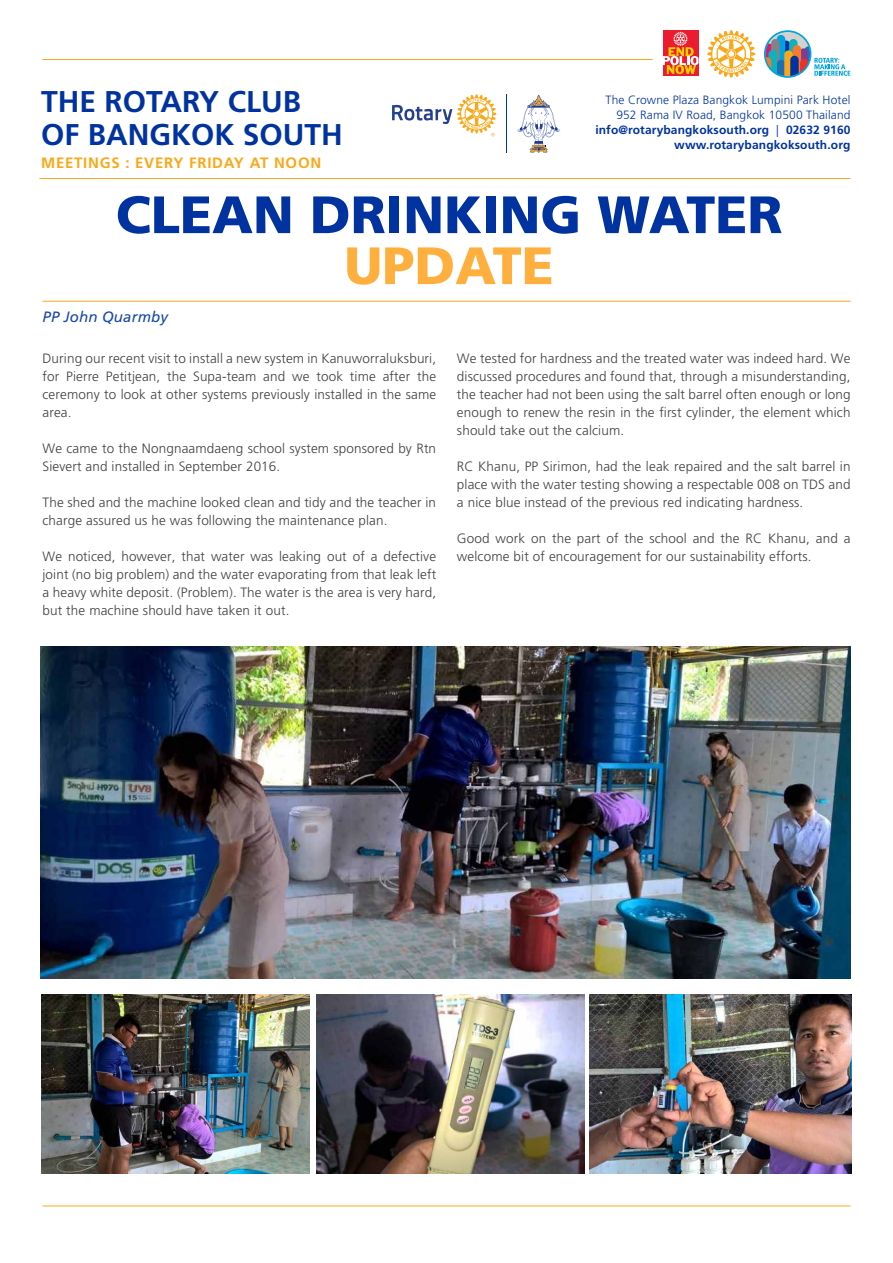
<style>
.page{position:relative;width:893px;height:1263px;background:#fff}
.page>*{position:absolute;margin:0;border:0;box-sizing:border-box;transform-origin:0 0}
.t1{font:900 52.5px "Frutiger LT Std";color:#0033a0}
.t2{font:900 52.5px "Frutiger LT Std";color:#ffaf3e}
.t3{font:700 30px/33px "Frutiger LT Std";color:#0033a0}
.t4{font:700 15px "Frutiger LT Std";letter-spacing:.05em;color:#faa819}
.t5{font:italic 15px "Frutiger LT Std";letter-spacing:.01em;color:#1a47aa}
.t6{font:300 13.5px/18px "Frutiger";letter-spacing:.01em;color:#414042;text-align:justify}
.t7{font:300 12px/15px "Frutiger LT Std";letter-spacing:.01em;color:#0033a0;text-align:right}
.s1{font-weight:700}
</style>
<div class="page">
<hr style="left:43px;top:59px;width:610px;height:1px;background:#faa819">
<svg style="left:707px;top:30px;width:48px;height:48px"></svg>
<div style="left:662px;top:30px;width:36px;height:46px;background:#ed1b2f"></div>
<svg style="left:662px;top:32px;width:36px;height:42px"></svg>
<svg style="left:764px;top:30px;width:86px;height:48px"></svg>
<hr style="left:39px;top:178px;width:812px;height:1px;background:#faa819">
<svg style="left:517px;top:95px;width:43px;height:58px"></svg>
<hr style="left:506px;top:94px;width:1px;height:59px;background:#0033a0">
<svg style="left:392px;top:94px;width:104px;height:42px"></svg>
<hr style="left:43px;top:301px;width:808px;height:1px;background:#faa819">
<hr style="left:43px;top:1205px;width:808px;height:1px;background:#faa819">
<img style="left:41px;top:647px;width:810px;height:332px">
<img style="left:42px;top:994px;width:268px;height:180px">
<img style="left:316px;top:994px;width:269px;height:180px">
<img style="left:590px;top:994px;width:261px;height:180px">
<h2 class="t3" style="left:41px;top:86px;width:303px">THE ROTARY CLUB<br>OF BANGKOK SOUTH</h2>
<p class="t7" style="left:595px;top:92px;width:257px">The Crowne Plaza Bangkok Lumpini Park Hotel 952 Rama IV Road, Bangkok 10500 Thailand <span class="s1">info@rotarybangkoksouth.org</span> | <span class="s1">02632 9160 www.rotarybangkoksouth.org</span></p>
<p class="t4" style="left:41px;top:154px;width:282px">MEETINGS : EVERY FRIDAY AT NOON</p>
<h1 class="t1" style="left:116px;top:183px;width:668px">CLEAN DRINKING WATER</h1>
<h1 class="t2" style="left:344px;top:234px;width:211px">UPDATE</h1>
<p class="t5" style="left:43px;top:308px;width:127px">PP John Quarmby</p>
<p class="t6" style="left:43px;top:349px;width:395px">During our recent visit to install a new system in Kanuworraluksburi, for Pierre Petitjean, the Supa-team and we took time after the ceremony to look at other systems previously installed in the same area.</p>
<p class="t6" style="left:43px;top:439px;width:395px">We came to the Nongnaamdaeng school system sponsored by Rtn<br>Sievert and installed in September 2016.</p>
<p class="t6" style="left:43px;top:493px;width:395px">The shed and the machine looked clean and tidy and the teacher in charge assured us he was following the maintenance plan.</p>
<p class="t6" style="left:43px;top:547px;width:395px">We noticed, however, that water was leaking out of a defective joint (no big problem) and the water evaporating from that leak left a heavy white deposit. (Problem). The water is the area is very hard, but the machine should have taken it out.</p>
<p class="t6" style="left:457px;top:349px;width:395px">We tested for hardness and the treated water was indeed hard. We discussed procedures and found that, through a misunderstanding, the teacher had not been using the salt barrel often enough or long enough to renew the resin in the first cylinder, the element which should take out the calcium.</p>
<p class="t6" style="left:457px;top:457px;width:395px">RC Khanu, PP Sirimon, had the leak repaired and the salt barrel in place with the water testing showing a respectable 008 on TDS and a nice blue instead of the previous red indicating hardness.</p>
<p class="t6" style="left:457px;top:529px;width:395px">Good work on the part of the school and the RC Khanu, and a welcome bit of encouragement for our sustainability efforts.</p>
</div>
